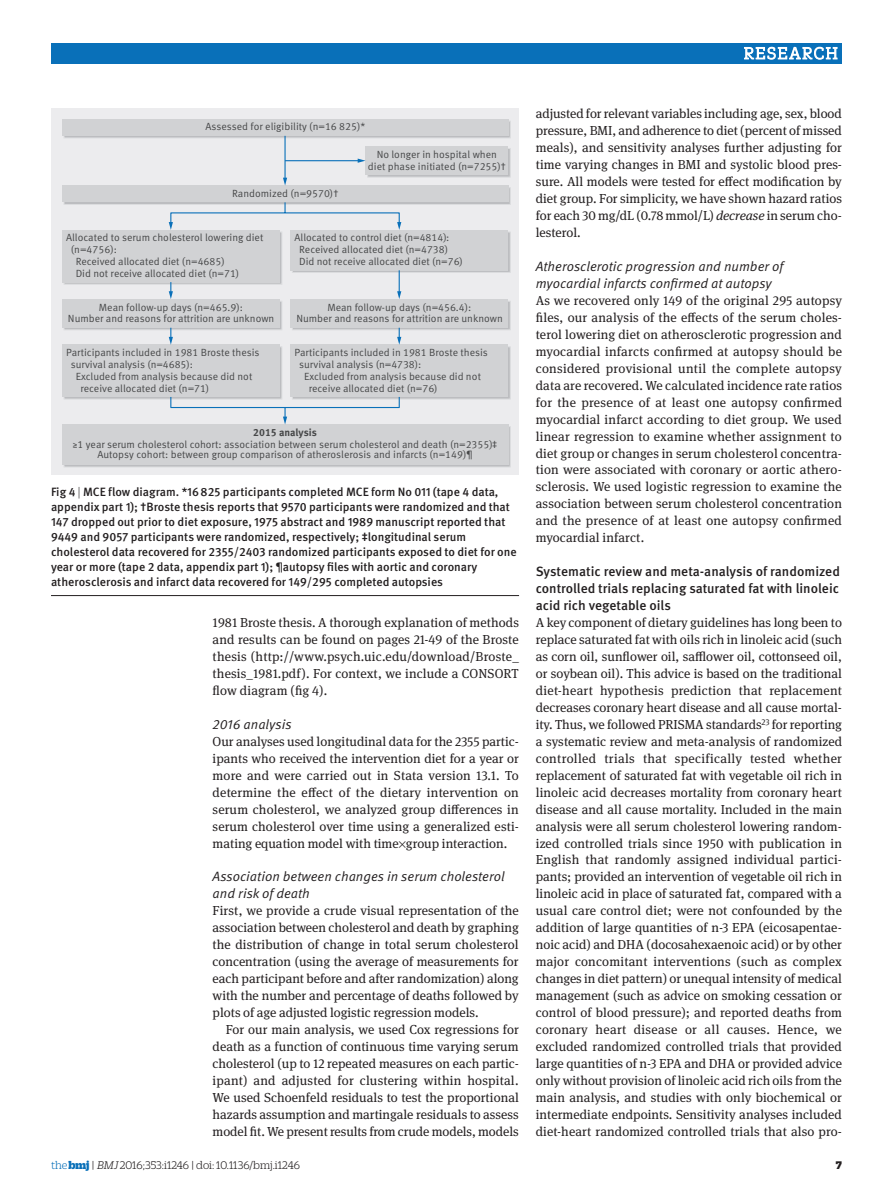
<style>
.page{position:relative;width:893px;height:1191px;background:#fff}
.page>*{position:absolute;margin:0;border:0;box-sizing:border-box;transform-origin:0 0}
.t1{font:italic 13.5px/17px "Meta Pro Normal";color:#231f20}
.t2{font:500 13.5px/17px "Meta Pro";letter-spacing:-.005em;color:#231f20;text-align:justify}
.t3{font:13.05px/17px "Meta Serif Pro";color:#231f20;text-align:justify}
.t4{font:500 12px/15px "Meta Pro";color:#231f20}
.t5{font:300 12px "Duplicate Slab";color:#231f20}
.t6{font:900 12px "Duplicate Slab";color:#231f20}
.t7{font:10.35px/11.9px "Meta Pro Normal";color:#464748;text-align:center}
.t8{font:700 10.35px "Meta Pro";letter-spacing:-.005em;color:#464748}
.s1{font-weight:300}
.s2{font-style:italic}
.s3{color:#0970b9}
.s4{font-weight:900;color:#0970b9}
</style>
<div class="page">
<div style="left:51px;top:43px;width:791px;height:21px;background:#0970b9"></div>
<svg style="left:744px;top:46px;width:94px;height:14px"></svg>
<hr style="left:51px;top:595px;width:468px;height:1px;background:#231f20">
<div style="left:51px;top:108px;width:468px;height:367px;background:#ececee"></div>
<svg style="left:292px;top:232px;width:219px;height:41px"></svg>
<div style="left:292px;top:346px;width:219px;height:53px;background:#bcbdc0;border:1px solid #dcdddf"></div>
<svg style="left:64px;top:346px;width:218px;height:53px"></svg>
<svg style="left:64px;top:232px;width:218px;height:52px"></svg>
<svg style="left:64px;top:301px;width:218px;height:29px"></svg>
<div style="left:292px;top:301px;width:219px;height:29px;background:#bcbdc0;border:1px solid #dcdddf"></div>
<div style="left:64px;top:121px;width:447px;height:17px;background:#d1d2d4;border:1px solid #dcdddf"></div>
<div style="left:64px;top:187px;width:447px;height:18px;background:#bcbdc0;border:1px solid #dcdddf"></div>
<div style="left:64px;top:426px;width:447px;height:41px;background:#d1d2d4;border:1px solid #dcdddf"></div>
<div style="left:367px;top:148px;width:144px;height:29px;background:#bcbdc0;border:1px solid #dcdddf"></div>
<div style="left:290px;top:230px;width:218px;height:40px;background:#d1d2d4"></div>
<div style="left:290px;top:345px;width:218px;height:52px;background:#d1d2d4"></div>
<div style="left:62px;top:345px;width:218px;height:52px;background:#d1d2d4"></div>
<div style="left:62px;top:230px;width:218px;height:52px;background:#d1d2d4"></div>
<div style="left:62px;top:299px;width:218px;height:29px;background:#d1d2d4"></div>
<div style="left:290px;top:299px;width:218px;height:29px;background:#d1d2d4"></div>
<div style="left:62px;top:119px;width:446px;height:17px;background:#d1d2d4"></div>
<div style="left:62px;top:185px;width:446px;height:17px;background:#d1d2d4"></div>
<div style="left:62px;top:424px;width:446px;height:41px;background:#d1d2d4"></div>
<svg style="left:169px;top:202px;width:232px;height:28px"></svg>
<svg style="left:397px;top:270px;width:4px;height:29px"></svg>
<svg style="left:169px;top:282px;width:4px;height:17px"></svg>
<svg style="left:397px;top:328px;width:4px;height:17px"></svg>
<svg style="left:169px;top:328px;width:4px;height:17px"></svg>
<div style="left:365px;top:146px;width:143px;height:29px;background:#d1d2d4"></div>
<hr style="left:284px;top:136px;width:2px;height:43px;background:#0970b9">
<svg style="left:283px;top:178px;width:4px;height:7px"></svg>
<hr style="left:285px;top:160px;width:74px;height:1px;background:#0970b9">
<svg style="left:358px;top:159px;width:7px;height:4px"></svg>
<svg style="left:170px;top:396px;width:230px;height:28px"></svg>
<p class="t7" style="left:205px;top:120px;width:161px">Assessed for eligibility (n=16 825)*</p>
<p class="t7" style="left:232px;top:187px;width:108px">Randomized (n=9570)†</p>
<p class="t7" style="left:368px;top:148px;width:139px">No longer in hospital when diet phase initiated (n=7255)†</p>
<p class="t7" style="left:299px;top:231px;width:165px;text-align:left;text-indent:-5px">Allocated to control diet (n=4814):<br>Received allocated diet (n=4738)<br>Did not receive allocated diet (n=76)</p>
<p class="t7" style="left:66px;top:231px;width:199px">Allocated to serum cholesterol lowering diet</p>
<p class="t7" style="left:71px;top:243px;width:47px">(n=4756):</p>
<p class="t7" style="left:76px;top:255px;width:151px">Received allocated diet (n=4685)</p>
<p class="t7" style="left:76px;top:267px;width:165px">Did not receive allocated diet (n=71)</p>
<p class="t7" style="left:68px;top:300px;width:208px">Mean follow-up days (n=465.9):<br>Number and reasons for attrition are unknown</p>
<p class="t7" style="left:296px;top:300px;width:208px">Mean follow-up days (n=456.4):<br>Number and reasons for attrition are unknown</p>
<p class="t7" style="left:66px;top:346px;width:195px">Participants included in 1981 Broste thesis</p>
<p class="t7" style="left:71px;top:358px;width:124px">survival analysis (n=4685):</p>
<p class="t7" style="left:76px;top:370px;width:178px">Excluded from analysis because did not</p>
<p class="t7" style="left:80px;top:381px;width:130px">receive allocated diet (n=71)</p>
<p class="t7" style="left:294px;top:346px;width:195px">Participants included in 1981 Broste thesis</p>
<p class="t7" style="left:299px;top:358px;width:124px">survival analysis (n=4738):</p>
<p class="t7" style="left:304px;top:370px;width:178px">Excluded from analysis because did not</p>
<p class="t7" style="left:309px;top:381px;width:130px">receive allocated diet (n=76)</p>
<p class="t8" style="left:253px;top:424px;width:65px">2015 analysis</p>
<p class="t7" style="left:73px;top:438px;width:426px;line-height:10.4px">≥1 year serum cholesterol cohort: association between serum cholesterol and death (n=2355)‡<br>Autopsy cohort: between group comparison of atheroslerosis and infarcts (n=149)¶</p>
<p class="t4" style="left:51px;top:484px;width:467px">Fig 4 <span class="s1">|</span> MCE flow diagram. *16825 participants completed MCE form N o 011 (tape 4 data, appendix part 1); †Broste thesis reports that 9570 participants were randomized and that 147 dropped out prior to diet exposure, 1975 abstract and 1989 manuscript reported that 9449 and 9057 participants were randomized, respectively; ‡longitudinal serum cholesterol data recovered for 2355/2403 randomized participants exposed to diet for one year or more (tape 2 data, appendix part 1); ¶autopsy files with aortic and coronary atherosclerosis and infarct data recovered for 149/295 completed autopsies</p>
<p class="t3" style="left:213px;top:613px;width:308px">1981 Broste thesis. A thorough explanation of methods and results can be found on pages 21-49 of the Broste thesis (http://www.psych.uic.edu/download/Broste_ thesis_1981.pdf). For context, we include a CONSORT flow diagram (fig 4).</p>
<p class="t1" style="left:213px;top:715px;width:81px">2016 analysis</p>
<p class="t3" style="left:213px;top:732px;width:308px">Our analyses used longitudinal data for the 2355 partic&shy;ipants who received the intervention diet for a year or more and were carried out in Stata version 13.1. To determine the effect of the dietary intervention on serum cholesterol, we analyzed group differences in serum cholesterol over time using a generalized esti&shy;mating equation model with time group interaction.</p>
<p class="t1" style="left:213px;top:867px;width:294px">Association between changes in serum cholesterol and risk of death</p>
<p class="t3" style="left:213px;top:901px;width:308px">First, we provide a crude visual representation of the association between cholesterol and death by graphing the distribution of change in total serum cholesterol concentration (using the average of measurements for each participant before and after randomization) along with the number and percentage of deaths followed by plots of age adjusted logistic regression models.</p>
<p class="t3" style="left:213px;top:1020px;width:308px;text-indent:13px">For our main analysis, we used Cox regressions for death as a function of continuous time varying serum cholesterol (up to 12 repeated measures on each partic&shy;ipant) and adjusted for clustering within hospital.<br>We used Schoenfeld residuals to test the proportional hazards assumption and martingale residuals to assess model fit. We present results from crude models, models</p>
<p class="t3" style="left:536px;top:105px;width:308px">adjusted for relevant variables including age, sex, blood pressure, BMI, and adherence to diet (percent of missed meals), and sensitivity analyses further adjusting for time varying changes in BMI and systolic blood pres&shy;sure. All models were tested for effect modification by diet group. For simplicity, we have shown hazard ratios for each 30 mg/dL (0.78 mmol/L) <span class="s2">decrease</span> in serum cho&shy;lesterol.</p>
<p class="t1" style="left:536px;top:257px;width:249px">Atherosclerotic progression and number of myocardial infarcts confirmed at autopsy</p>
<p class="t3" style="left:536px;top:291px;width:308px">As we recovered only 149 of the original 295 autopsy files, our analysis of the effects of the serum choles&shy;terol lowering diet on atherosclerotic progression and myocardial infarcts confirmed at autopsy should be considered provisional until the complete autopsy data are recovered. We calculated incidence rate ratios for the presence of at least one autopsy confirmed myocardial infarct according to diet group. We used linear regression to examine whether assignment to diet group or changes in serum cholesterol concentra&shy;tion were associated with coronary or aortic athero&shy;sclerosis. We used logistic regression to examine the association between serum cholesterol concentration and the presence of at least one autopsy confirmed myocardial infarct.</p>
<p class="t2" style="left:536px;top:562px;width:306px">Systematic review and meta-analysis of randomized controlled trials replacing saturated fat with linoleic acid rich vegetable oils</p>
<p class="t3" style="left:536px;top:613px;width:308px">A key component of dietary guidelines has long been to replace saturated fat with oils rich in linoleic acid (such as corn oil, sunflower oil, safflower oil, cottonseed oil, or soybean oil). This advice is based on the traditional diet-heart hypothesis prediction that replacement decreases coronary heart disease and all cause mortal&shy;ity. Thus, we followed PRISMA standards<sup>23</sup> for reporting a systematic review and meta-analysis of randomized controlled trials that specifically tested whether replacement of saturated fat with vegetable oil rich in linoleic acid decreases mortality from coronary heart disease and all cause mortality. Included in the main analysis were all serum cholesterol lowering random&shy;ized controlled trials since 1950 with publication in English that randomly assigned individual partici&shy;pants; provided an intervention of vegetable oil rich in linoleic acid in place of saturated fat, compared with a usual care control diet; were not confounded by the addition of large quantities of n-3 EPA (eicosapentae&shy;noic acid) and DHA (docosahexaenoic acid) or by other major concomitant interventions (such as complex changes in diet pattern) or unequal intensity of medical management (such as advice on smoking cessation or control of blood pressure); and reported deaths from coronary heart disease or all causes. Hence, we excluded randomized controlled trials that provided large quantities of n-3 EPA and DHA or provided advice only without provision of linoleic acid rich oils from the main analysis, and studies with only biochemical or intermediate endpoints. Sensitivity analyses included diet-heart randomized controlled trials that also pro-</p>
<p class="t5" style="left:51px;top:1158px;width:250px"><span class="s3">the</span> <span class="s4">bmj</span> | <span class="s2">BMJ</span>2016;353:i1246 | doi: 10.1136/bmj.i1246</p>
<p class="t6" style="left:836px;top:1157px;width:8px">7</p>
</div>
